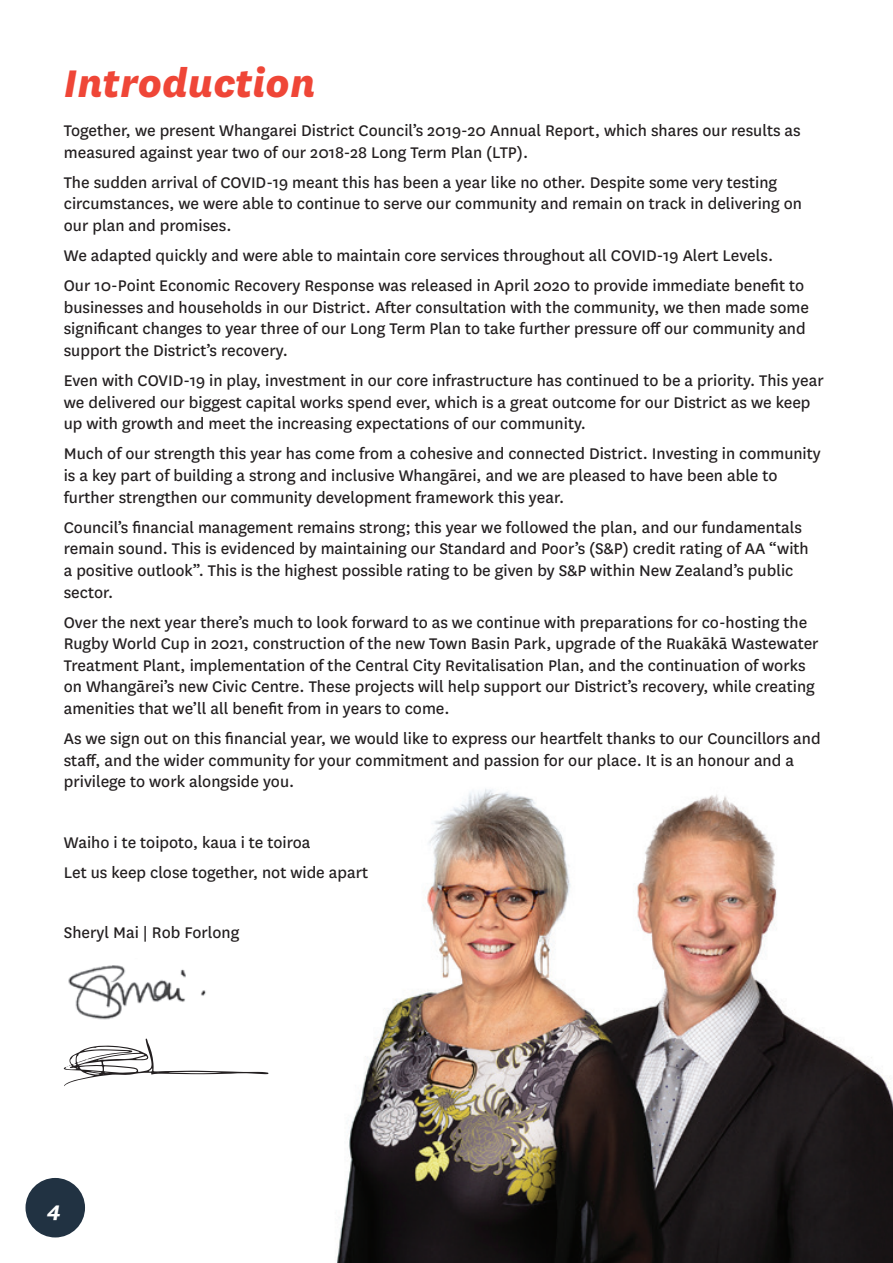
<style>
.page{position:relative;width:893px;height:1263px;background:#fff}
.page>*{position:absolute;margin:0;border:0;box-sizing:border-box;transform-origin:0 0}
.Heading_One__blue{font:italic 800 45px "National";color:#ef4637}
.t1{font:italic 700 24px "National";color:#fff}
.Body{font:18px/21.6px "National";color:#231f20}
</style>
<div class="page">
<img style="left:337px;top:788px;width:556px;height:475px">
<img style="left:68px;top:965px;width:138px;height:55px">
<svg style="left:64px;top:1038px;width:204px;height:48px"></svg>
<div style="left:26px;top:1178px;width:59px;height:59px;background:#213242;border-radius:50%"></div>
<p class="Heading_One__blue" style="left:64px;top:52px;width:253px">Introduction</p>
<p class="Body" style="left:64px;top:119px;width:738px">Together, we present Whangarei District Council’s 2019-20 Annual Report, which shares our results as measured against year two of our 2018-28 Long Term Plan (LTP).</p>
<p class="Body" style="left:64px;top:171px;width:740px">The sudden arrival of COVID-19 meant this has been a year like no other. Despite some very testing circumstances, we were able to continue to serve our community and remain on track in delivering on our plan and promises.</p>
<p class="Body" style="left:64px;top:244px;width:711px">We adapted quickly and were able to maintain core services throughout all COVID-19 Alert Levels.</p>
<p class="Body" style="left:64px;top:274px;width:747px">Our 10-Point Economic Recovery Response was released in April 2020 to provide immediate benefit to businesses and households in our District. After consultation with the community, we then made some significant changes to year three of our Long Term Plan to take further pressure off our community and support the District’s recovery.</p>
<p class="Body" style="left:64px;top:369px;width:761px">Even with COVID-19 in play, investment in our core infrastructure has continued to be a priority. This year we delivered our biggest capital works spend ever, which is a great outcome for our District as we keep up with growth and meet the increasing expectations of our community.</p>
<p class="Body" style="left:64px;top:442px;width:758px">Much of our strength this year has come from a cohesive and connected District. Investing in community is a key part of building a strong and inclusive Whangārei, and we are pleased to have been able to further strengthen our community development framework this year.</p>
<p class="Body" style="left:64px;top:515px;width:746px">Council’s financial management remains strong; this year we followed the plan, and our fundamentals remain sound. This is evidenced by maintaining our Standard and Poor’s (S&amp;P) credit rating of AA “with a positive outlook”. This is the highest possible rating to be given by S&amp;P within New Zealand’s public sector.</p>
<p class="Body" style="left:64px;top:610px;width:756px">Over the next year there’s much to look forward to as we continue with preparations for co-hosting the Rugby World Cup in 2021, construction of the new Town Basin Park, upgrade of the Ruakākā Wastewater Treatment Plant, implementation of the Central City Revitalisation Plan, and the continuation of works on Whangārei’s new Civic Centre. These projects will help support our District’s recovery, while creating amenities that we’ll all benefit from in years to come.</p>
<p class="Body" style="left:64px;top:727px;width:758px">As we sign out on this financial year, we would like to express our heartfelt thanks to our Councillors and staff, and the wider community for your commitment and passion for our place. It is an honour and a privilege to work alongside you.</p>
<p class="Body" style="left:64px;top:830px;width:248px">Waiho i te toipoto, kaua i te toiroa</p>
<p class="Body" style="left:64px;top:860px;width:306px">Let us keep close together, not wide apart</p>
<p class="Body" style="left:64px;top:921px;width:177px">Sheryl Mai | Rob Forlong</p>
<h2 class="t1" style="left:47px;top:1193px;width:15px">4</h2>
</div>
